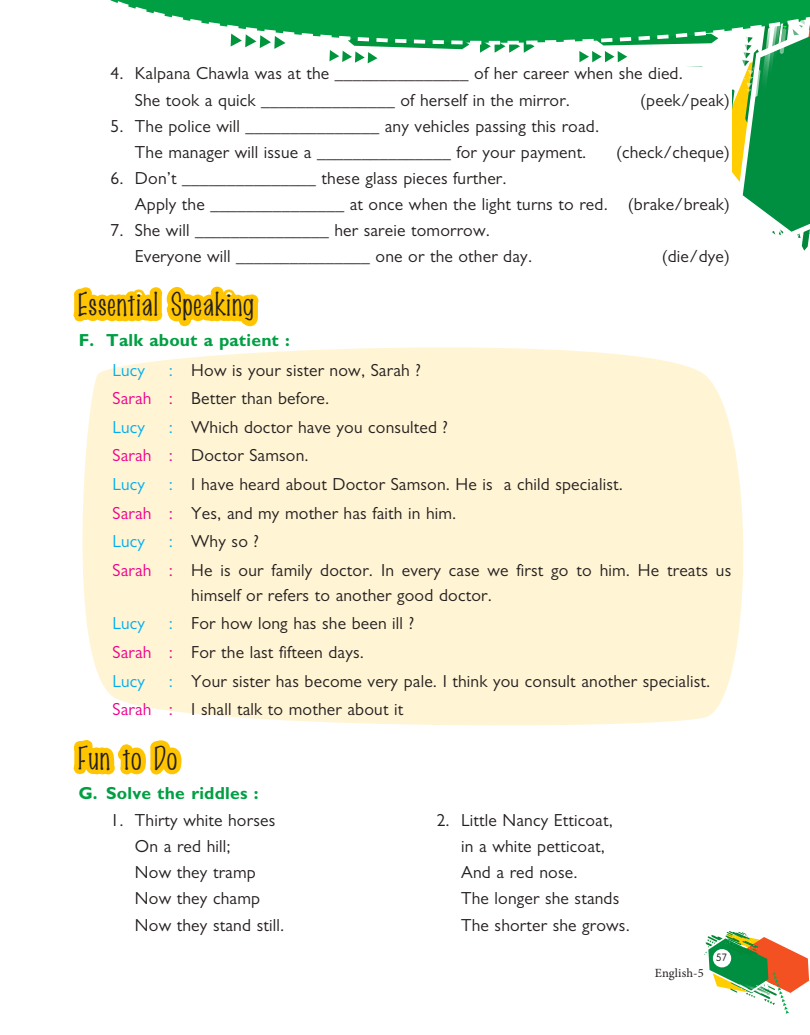
<style>
.page{position:relative;width:810px;height:1035px;background:#fff}
.page>*{position:absolute;margin:0;border:0;box-sizing:border-box;transform-origin:0 0}
.t1{font:28.75px "Marker Fine Point";letter-spacing:.04em;color:#241f1f;scale:1.1 1}
.t2{font:17.5px/28.6px "Gill Sans MT Pro";letter-spacing:.01em;color:#241f1f}
.t3{font:700 17.5px "Gill Sans MT Pro";letter-spacing:.01em;color:#009f43}
.t4{font:17.5px "Gill Sans MT Pro";letter-spacing:.01em;color:#00aeef}
.t5{font:12.5px "Minion Pro";letter-spacing:.01em;color:#241f1f}
.t6{font:10px "B Preplay";color:#241f1f}
.s1{color:#00aeef}
.s2{color:#ee008c}
</style>
<div class="page">
<svg style="left:705px;top:931px;width:104px;height:83px"></svg>
<div style="left:713px;top:949px;width:18px;height:18px;background:#fff;border-radius:50%"></div>
<div style="left:82px;top:376px;width:662px;height:350px;background:#fff4d4"></div>
<svg style="left:73px;top:0;width:737px;height:376px"></svg>
<svg style="left:73px;top:680px;width:115px;height:95px"></svg>
<p class="t2" style="left:135px;top:60px;width:549px;line-height:26.1px;text-indent:-25px">4. Kalpana Chawla was at the _______________ of her career when she died.<br>She took a quick _______________ of herself in the mirror.</p>
<p class="t2" style="left:640px;top:85px;width:91px">(peek/peak)</p>
<p class="t2" style="left:135px;top:113px;width:466px;line-height:26.1px;text-indent:-25px">5. The police will _______________ any vehicles passing this road.<br>The manager will issue a _______________ for your payment.</p>
<p class="t2" style="left:616px;top:137px;width:115px">(check/cheque)</p>
<p class="t2" style="left:135px;top:165px;width:597px;line-height:26.1px;text-indent:-25px">6. Don’t _______________ these glass pieces further.<br>Apply the _______________ at once when the light turns to red. (brake/break)</p>
<p class="t2" style="left:135px;top:217px;width:399px;line-height:26.1px;text-indent:-25px">7. She will _______________ her sareie tomorrow.<br>Everyone will _______________ one or the other day.</p>
<p class="t2" style="left:662px;top:242px;width:70px">(die/dye)</p>
<h1 class="t1" style="left:79px;top:286px;width:161px">Essential Speaking</h1>
<p class="t3" style="left:79px;top:329px;width:213px">F. Talk about a patient :</p>
<p class="t4" style="left:113px;top:359px;width:34px">Lucy</p>
<p class="t2" style="left:112px;top:355px;width:310px;text-indent:56px"><span class="s1">:</span> How is your sister now, Sarah ?<br><span class="s2">Sarah :</span> Better than before.<br><span class="s1">Lucy</span></p>
<p class="t2" style="left:112px;top:412px;width:337px;text-indent:56px"><span class="s1">:</span> Which doctor have you consulted ?<br><span class="s2">Sarah :</span> Doctor Samson.<br><span class="s1">Lucy</span></p>
<p class="t2" style="left:112px;top:470px;width:512px;text-indent:56px"><span class="s1">:</span> I have heard about Doctor Samson. He is a child specialist.<br><span class="s2">Sarah :</span> Yes, and my mother has faith in him.<br><span class="s1">Lucy</span></p>
<p class="t2" style="left:113px;top:527px;width:620px;text-indent:56px"><span class="s1">:</span> Why so ?<br><span class="s2">Sarah :</span> He is our family doctor. In every case we first go to him. He treats us</p>
<p class="t2" style="left:191px;top:580px;width:302px">himself or refers to another good doctor.</p>
<p class="t4" style="left:112px;top:613px;width:34px">Lucy</p>
<p class="t2" style="left:112px;top:609px;width:303px;text-indent:56px"><span class="s1">:</span> For how long has she been ill ?<br><span class="s2">Sarah :</span> For the last fifteen days.<br><span class="s1">Lucy</span></p>
<p class="t2" style="left:112px;top:666px;width:599px;text-indent:56px"><span class="s1">:</span> Your sister has become very pale. I think you consult another specialist.<br><span class="s2">Sarah :</span> I shall talk to mother about it</p>
<h1 class="t1" style="left:79px;top:739px;width:91px">Fun to Do</h1>
<p class="t3" style="left:79px;top:782px;width:181px">G. Solve the riddles :</p>
<p class="t2" style="left:110px;top:806px;width:166px">1. Thirty white horses</p>
<p class="t2" style="left:437px;top:806px;width:178px">2. Little Nancy Etticoat,</p>
<p class="t2" style="left:135px;top:832px;width:97px">On a red hill;</p>
<p class="t2" style="left:461px;top:832px;width:145px">in a white petticoat,</p>
<p class="t2" style="left:135px;top:858px;width:122px">Now they tramp</p>
<p class="t2" style="left:461px;top:858px;width:118px">And a red nose.</p>
<p class="t2" style="left:135px;top:884px;width:127px">Now they champ</p>
<p class="t2" style="left:461px;top:884px;width:160px">The longer she stands</p>
<p class="t2" style="left:135px;top:910px;width:151px">Now they stand still.</p>
<p class="t2" style="left:461px;top:910px;width:170px">The shorter she grows.</p>
<p class="t5" style="left:655px;top:965px;width:50px">English-5</p>
<p class="t6" style="left:717px;top:952px;width:12px">57</p>
</div>
